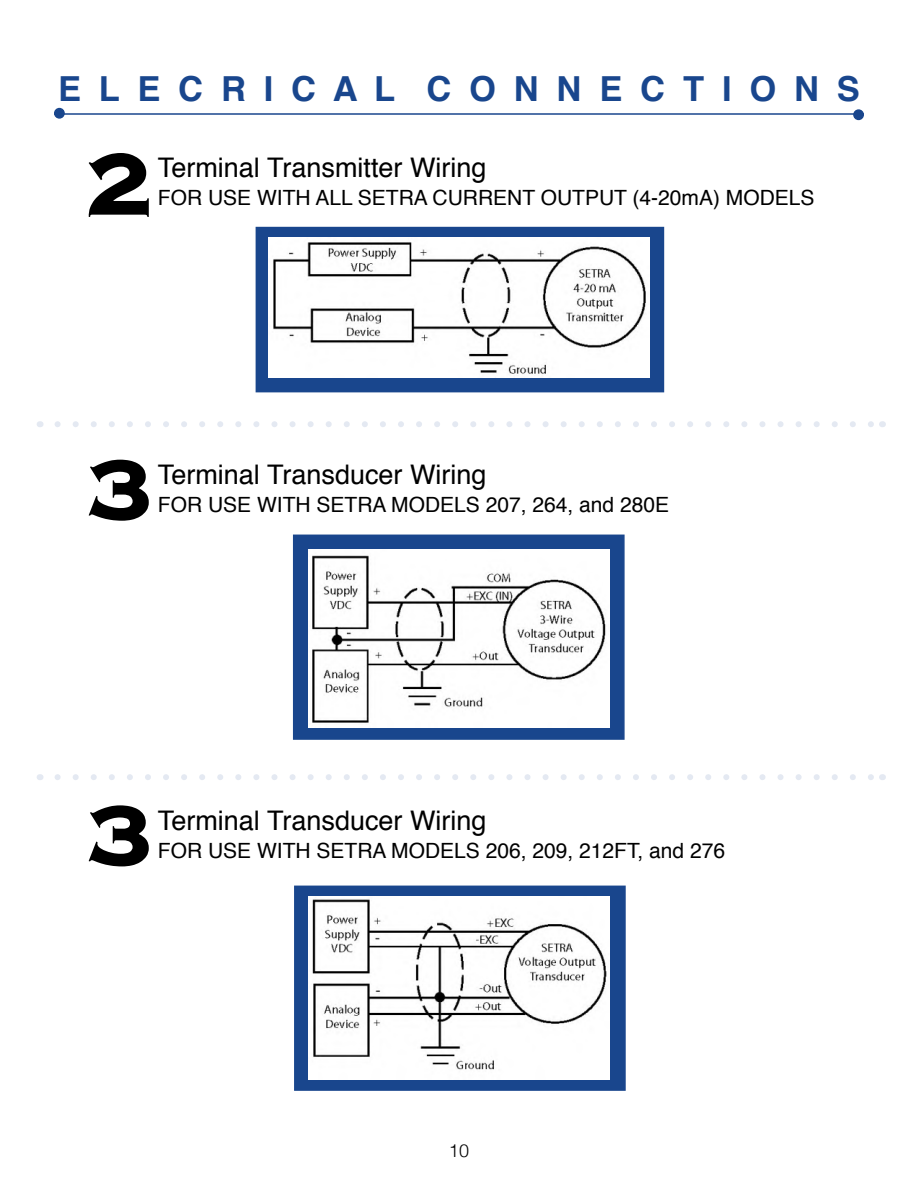
<style>
.page{position:relative;width:918px;height:1188px;background:#fff}
.page>*{position:absolute;margin:0;border:0;box-sizing:border-box;transform-origin:0 0}
.t1{font:700 34.5px "Helvetica";color:#19468d}
.t2{font:27px "Helvetica";color:#000}
.t3{font:21px "Helvetica";color:#000}
.t4{font:300 18px "Helvetica";color:#000}
</style>
<div class="page">
<div style="left:294px;top:886px;width:332px;height:205px;background:#19468d;border:2px solid #19468d"></div>
<div style="left:293px;top:535px;width:332px;height:205px;background:#19468d;border:2px solid #19468d"></div>
<div style="left:256px;top:227px;width:408px;height:165px;background:#19468d"></div>
<hr style="left:54px;top:113px;width:810px;height:2px;background:#19468d">
<div style="left:55px;top:109px;width:9px;height:9px;background:#19468d;border-radius:50%"></div>
<div style="left:54px;top:108px;width:11px;height:11px;border:2px solid #19468d;border-radius:50%"></div>
<div style="left:854px;top:110px;width:9px;height:9px;background:#19468d;border-radius:50%"></div>
<div style="left:853px;top:109px;width:11px;height:11px;border:2px solid #19468d;border-radius:50%"></div>
<svg style="left:89px;top:153px;width:60px;height:64px"></svg>
<img style="left:269px;top:238px;width:380px;height:139px">
<svg style="left:89px;top:460px;width:60px;height:61px"></svg>
<img style="left:308px;top:549px;width:302px;height:179px">
<svg style="left:89px;top:805px;width:60px;height:61px"></svg>
<img style="left:308px;top:896px;width:302px;height:184px">
<svg style="left:58px;top:421px;width:815px;height:6px"></svg>
<svg style="left:58px;top:774px;width:815px;height:6px"></svg>
<h1 class="t1" style="left:58px;top:61px;width:803px">E L E C R I C A L C O N N E C T I O N S</h1>
<p class="t2" style="left:158px;top:147px;width:330px">Terminal Transmitter Wiring</p>
<p class="t3" style="left:158px;top:182px;width:658px">FOR USE WITH ALL SETRA CURRENT OUTPUT (4-20mA) MODELS</p>
<p class="t2" style="left:158px;top:454px;width:330px">Terminal Transducer Wiring</p>
<p class="t3" style="left:158px;top:489px;width:513px">FOR USE WITH SETRA MODELS 207, 264, and 280E</p>
<p class="t2" style="left:158px;top:800px;width:330px">Terminal Transducer Wiring</p>
<p class="t3" style="left:158px;top:834px;width:569px">FOR USE WITH SETRA MODELS 206, 209, 212FT, and 276</p>
<p class="t4" style="left:449px;top:1136px;width:22px">10</p>
</div>
